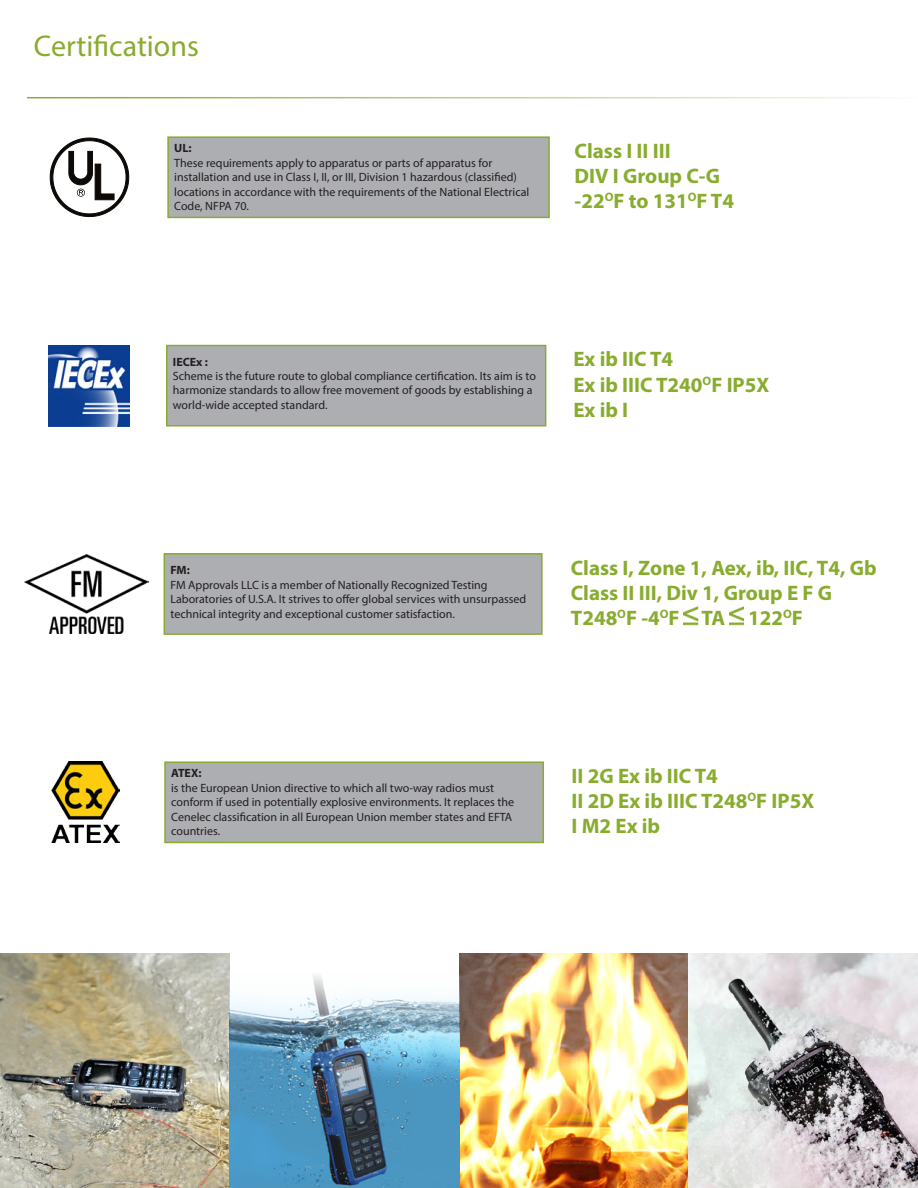
<style>
.page{position:relative;width:918px;height:1188px;background:#fff}
.page>*{position:absolute;margin:0;border:0;box-sizing:border-box;transform-origin:0 0}
.t1{font:30px "Myriad Pro";color:#88ac2e}
.Bullets_Features{font:700 21px/25.2px "Myriad Pro";color:#88ac2e}
.Bullets_Features-2{font:12px/14.4px "Myriad Pro";color:#231f20}
.Bullets_Features-3{font:700 12px "Myriad Pro";color:#231f20}
.s1{font-weight:700}
</style>
<div class="page">
<img style="left:684px;top:606px;width:14px;height:19px">
<img style="left:730px;top:606px;width:14px;height:19px">
<div style="left:164px;top:554px;width:378px;height:80px;background:#adaeb2"></div>
<div style="left:164px;top:553px;width:379px;height:82px;border:2px solid #88ac2e"></div>
<img style="left:25px;top:554px;width:123px;height:80px">
<div style="left:167px;top:346px;width:379px;height:80px;background:#adaeb2"></div>
<div style="left:166px;top:345px;width:380px;height:82px;border:2px solid #88ac2e"></div>
<img style="left:48px;top:345px;width:81px;height:81px">
<div style="left:165px;top:762px;width:378px;height:80px;background:#adaeb2"></div>
<div style="left:164px;top:761px;width:380px;height:82px;border:2px solid #88ac2e"></div>
<img style="left:52px;top:762px;width:67px;height:81px">
<img style="left:0;top:954px;width:918px;height:234px">
<svg style="left:50px;top:138px;width:79px;height:79px"></svg>
<div style="left:168px;top:137px;width:381px;height:80px;background:#adaeb2"></div>
<div style="left:167px;top:136px;width:383px;height:82px;border:2px solid #88ac2e"></div>
<p class="t1" style="left:34px;top:27px;width:166px">Certifications</p>
<p class="Bullets_Features-3" style="left:174px;top:140px;width:19px">UL:</p>
<p class="Bullets_Features-2" style="left:174px;top:155px;width:357px">These requirements apply to apparatus or parts of apparatus for installation and use in Class I, II, or III, Division 1 hazardous (classified) locations in accordance with the requirements of the National Electrical Code, NFPA 70.</p>
<p class="Bullets_Features" style="left:575px;top:138px;width:161px">Class I II III<br>DIV I Group C-G -22<sup>O</sup>F to 131<sup>O</sup>F T4</p>
<p class="Bullets_Features-2" style="left:173px;top:354px;width:365px"><span class="s1">IECEx :<br></span>Scheme is the future route to global compliance certification. Its aim is to harmonize standards to allow free movement of goods by establishing a world-wide accepted standard.</p>
<p class="Bullets_Features" style="left:573px;top:346px;width:101px">Ex ib IIC T4</p>
<p class="Bullets_Features" style="left:573px;top:371px;width:198px">Ex ib IIIC T240<sup>O</sup>F IP5X</p>
<p class="Bullets_Features" style="left:573px;top:396px;width:56px">Ex ib I</p>
<p class="Bullets_Features-2" style="left:170px;top:563px;width:357px"><span class="s1">FM:<br></span>FM Approvals LLC is a member of Nationally Recognized Testing Laboratories of U.S.A. It strives to offer global services with unsurpassed technical integrity and exceptional customer satisfaction.</p>
<p class="Bullets_Features" style="left:571px;top:554px;width:307px">Class I, Zone 1, Aex, ib, IIC, T4, Gb</p>
<p class="Bullets_Features" style="left:571px;top:579px;width:263px">Class II III, Div 1, Group E F G</p>
<p class="Bullets_Features" style="left:571px;top:605px;width:234px">T248<sup>O</sup>F -4<sup>O</sup>F TA 122<sup>O</sup>F</p>
<p class="Bullets_Features-2" style="left:171px;top:766px;width:344px"><span class="s1">ATEX:<br></span>is the European Union directive to which all two-way radios must conform if used in potentially explosive environments. It replaces the Cenelec classification in all European Union member states and EFTA countries.</p>
<p class="Bullets_Features" style="left:572px;top:763px;width:148px">II 2G Ex ib IIC T4</p>
<p class="Bullets_Features" style="left:572px;top:788px;width:244px">II 2D Ex ib IIIC T248<sup>O</sup>F IP5X</p>
<p class="Bullets_Features" style="left:572px;top:813px;width:90px">I M2 Ex ib</p>
</div>
